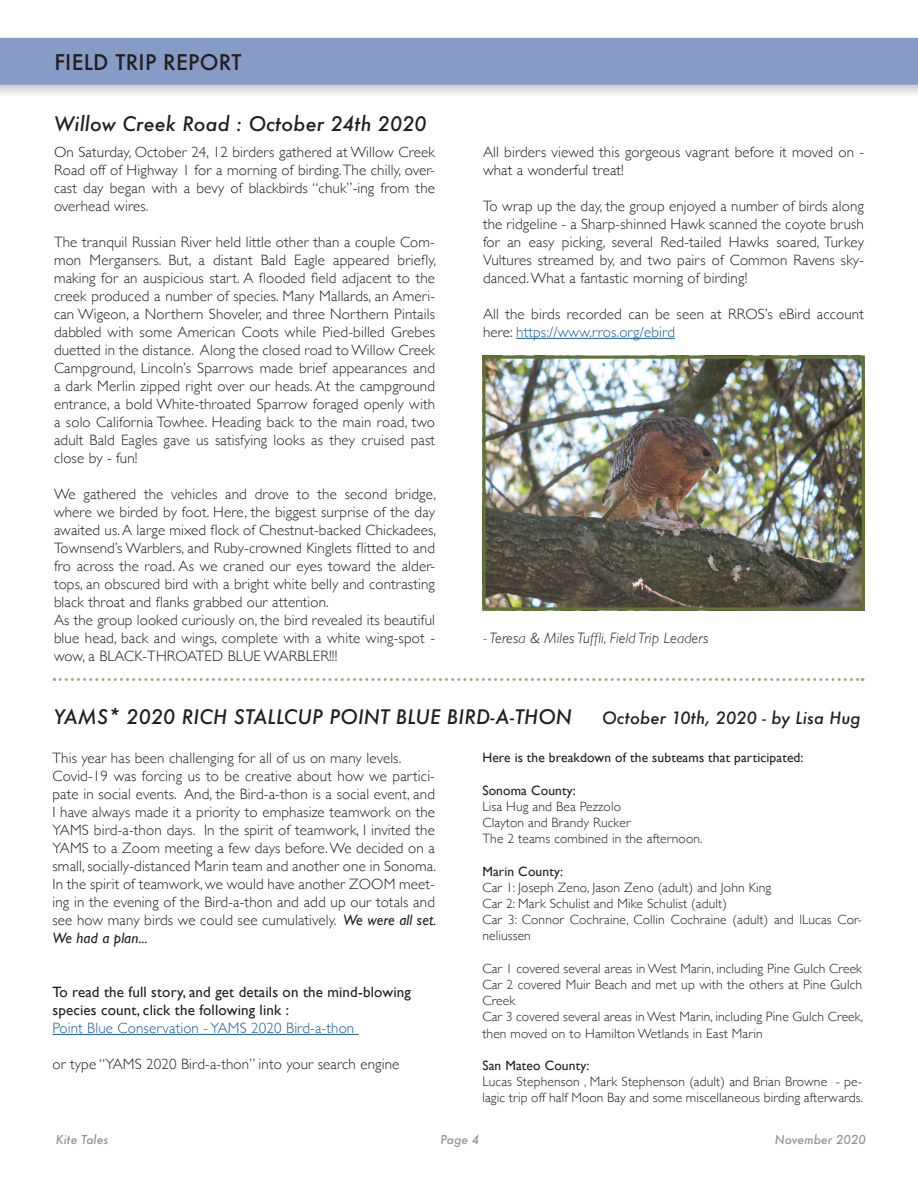
<style>
.page{position:relative;width:918px;height:1188px;background:#fff}
.page>*{position:absolute;margin:0;border:0;box-sizing:border-box;transform-origin:0 0}
.t1{font:500 21px "Futura";letter-spacing:.01em;color:#231f20}
.t2{font:italic 500 19.5px "Futura";letter-spacing:.01em;color:#231f20}
.t3{font:italic 500 16.5px "Futura";letter-spacing:.01em;color:#231f20}
.t4{font:300 15px/18px "Gill Sans";letter-spacing:.01em;color:#231f20}
.t5{font:15px/18px "Gill Sans";letter-spacing:.01em;color:#231f20}
.t6{font:300 15px "Gill Sans";letter-spacing:.01em;color:#175d9e}
.t7{font:italic 300 15px "Gill Sans";letter-spacing:.01em;color:#231f20}
.t8{font:300 13.5px/16.2px "Gill Sans";letter-spacing:.01em;color:#231f20}
.t9{font:13.5px "Gill Sans";letter-spacing:.01em;color:#231f20}
.t10{font:italic 500 12px "Futura";color:#939598}
.s1{color:#175d9e}
.s2{font-weight:400;font-style:italic}
</style>
<div class="page">
<div style="left:0;top:38px;width:918px;height:47px;background:#879bc7"></div>
<svg style="left:54px;top:678px;width:809px;height:3px"></svg>
<hr style="left:516px;top:338px;width:159px;height:1px;background:#175d9e">
<img style="left:486px;top:360px;width:375px;height:246px">
<div style="left:482px;top:356px;width:383px;height:254px;border:3px solid #607334"></div>
<hr style="left:52px;top:1034px;width:307px;height:1px;background:#175d9e">
<h1 class="t1" style="left:54px;top:48px;width:189px">FIELD TRIP REPORT</h1>
<h2 class="t2" style="left:54px;top:110px;width:374px">Willow Creek Road : October 24th 2020</h2>
<p class="t4" style="left:54px;top:143px;width:383px;text-align:justify">On Saturday, October 24, 12 birders gathered at Willow Creek Road off of Highway 1 for a morning of birding. The chilly, over&shy;cast day began with a bevy of blackbirds “chuk”-ing from the overhead wires.</p>
<p class="t4" style="left:54px;top:233px;width:384px;text-align:justify">The tranquil Russian River held little other than a couple Com&shy;mon Mergansers. But, a distant Bald Eagle appeared briefly, making for an auspicious start. A flooded field adjacent to the creek produced a number of species. Many Mallards, an Ameri&shy;can Wigeon, a Northern Shoveler, and three Northern Pintails dabbled with some American Coots while Pied-billed Grebes duetted in the distance. Along the closed road to Willow Creek Campground, Lincoln’s Sparrows made brief appearances and a dark Merlin zipped right over our heads. At the campground entrance, a bold White-throated Sparrow foraged openly with a solo California Towhee. Heading back to the main road, two adult Bald Eagles gave us satisfying looks as they cruised past close by - fun!</p>
<p class="t4" style="left:54px;top:485px;width:384px">We gathered the vehicles and drove to the second bridge, where we birded by foot. Here, the biggest surprise of the day awaited us. A large mixed flock of Chestnut-backed Chickadees, Townsend’s Warblers, and Ruby-crowned Kinglets flitted to and fro across the road. As we craned our eyes toward the alder&shy;tops, an obscured bird with a bright white belly and contrasting black throat and flanks grabbed our attention.<br>As the group looked curiously on, the bird revealed its beautiful blue head, back and wings, complete with a white wing-spot - wow, a BLACK-THROATED BLUE WARBLER!!!</p>
<p class="t4" style="left:483px;top:143px;width:383px">All birders viewed this gorgeous vagrant before it moved on - what a wonderful treat!</p>
<p class="t4" style="left:483px;top:197px;width:383px;text-align:justify">To wrap up the day, the group enjoyed a number of birds along the ridgeline - a Sharp-shinned Hawk scanned the coyote brush for an easy picking, several Red-tailed Hawks soared, Turkey Vultures streamed by, and two pairs of Common Ravens sky&shy;danced. What a fantastic morning of birding!</p>
<p class="t4" style="left:483px;top:305px;width:383px">All the birds recorded can be seen at RROS’s eBird account here: <span class="s1">https://www.rros.org/ebird</span></p>
<p class="t7" style="left:483px;top:630px;width:227px">- Teresa &amp; Miles Tuffli, Field Trip Leaders</p>
<h2 class="t2" style="left:54px;top:704px;width:520px">YAMS* 2020 RICH STALLCUP POINT BLUE BIRD-A-THON</h2>
<p class="t3" style="left:602px;top:707px;width:260px">October 10th, 2020 - by Lisa Hug</p>
<p class="t4" style="left:52px;top:749px;width:385px">This year has been challenging for all of us on many levels.<br>Covid-19 was forcing us to be creative about how we partici&shy;pate in social events. And, the Bird-a-thon is a social event, and I have always made it a priority to emphasize teamwork on the YAMS bird-a-thon days. In the spirit of teamwork, I invited the YAMS to a Zoom meeting a few days before. We decided on a small, socially-distanced Marin team and another one in Sonoma.<br>In the spirit of teamwork, we would have another ZOOM meet&shy;ing in the evening of the Bird-a-thon and add up our totals and see how many birds we could see cumulatively. <span class="s2">We were all set.<br>We had a plan...</span></p>
<p class="t5" style="left:52px;top:983px;width:360px">To read the full story, and get details on the mind-blowing species count, click the following link :</p>
<p class="t6" style="left:52px;top:1017px;width:303px">Point Blue Conservation - YAMS 2020 Bird-a-thon</p>
<p class="t4" style="left:52px;top:1055px;width:349px">or type “YAMS 2020 Bird-a-thon” into your search engine</p>
<p class="t9" style="left:482px;top:750px;width:323px">Here is the breakdown of the subteams that participated:</p>
<p class="t9" style="left:482px;top:782px;width:95px">Sonoma County:</p>
<p class="t8" style="left:482px;top:798px;width:222px">Lisa Hug and Bea Pezzolo<br>Clayton and Brandy Rucker<br>The 2 teams combined in the afternoon.</p>
<p class="t9" style="left:482px;top:863px;width:82px">Marin County:</p>
<p class="t8" style="left:482px;top:879px;width:381px">Car 1: Joseph Zeno, Jason Zeno (adult) and John King<br>Car 2: Mark Schulist and Mike Schulist (adult)<br>Car 3: Connor Cochraine, Collin Cochraine (adult) and lLucas Cor&shy;neliussen</p>
<p class="t8" style="left:482px;top:960px;width:382px">Car 1 covered several areas in West Marin, including Pine Gulch Creek Car 2 covered Muir Beach and met up with the others at Pine Gulch Creek<br>Car 3 covered several areas in West Marin, including Pine Gulch Creek, then moved on to Hamilton Wetlands in East Marin</p>
<p class="t9" style="left:482px;top:1058px;width:108px">San Mateo County:</p>
<p class="t8" style="left:482px;top:1073px;width:382px">Lucas Stephenson , Mark Stephenson (adult) and Brian Browne - pe&shy;lagic trip off half Moon Bay and some miscellaneous birding afterwards.</p>
<p class="t10" style="left:56px;top:1131px;width:54px">Kite Tales</p>
<p class="t10" style="left:441px;top:1131px;width:40px">Page 4</p>
<p class="t10" style="left:775px;top:1131px;width:92px">November 2020</p>
</div>
